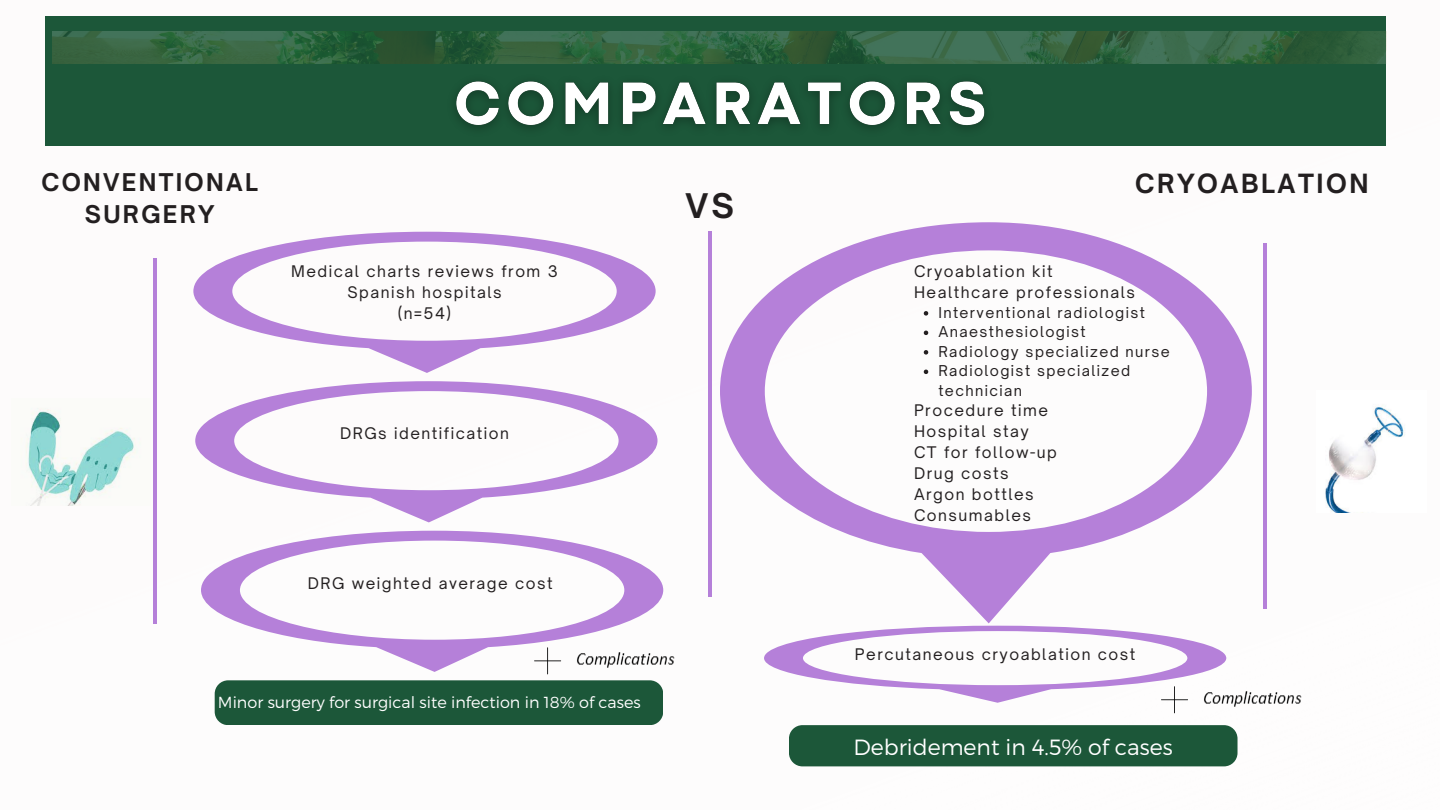
<style>
.page{position:relative;width:1440px;height:810px;background:#fff}
.page>*{position:absolute;margin:0;border:0;box-sizing:border-box;transform-origin:0 0}
.t1{font:700 32.5px "Open Sauce One";color:#231f20}
.t2{font:700 25.3px "Open Sauce One";letter-spacing:.1em;color:#231f20}
.t3{font:700 23.4px "Open Sauce One";letter-spacing:.1em;color:#231f20}
.t4{font:300 22px "Montserrat";color:#fff}
.t5{font:300 16px "Montserrat";color:#fff}
.t6{font:15.3px/21px "Open Sauce One";letter-spacing:.1em;color:#231f20}
.t7{font:14.3px/19.5px "Open Sauce One";letter-spacing:.1em;color:#231f20}
</style>
<div class="page">
<div style="left:46px;top:16px;width:1340px;height:130px;background:#1c5739"></div>
<img style="left:53px;top:31px;width:1333px;height:32px">
<hr style="left:708px;top:232px;width:4px;height:365px;background:#b580d9">
<hr style="left:1263px;top:244px;width:4px;height:365px;background:#b580d9">
<hr style="left:153px;top:258px;width:3px;height:365px;background:#b580d9">
<img style="left:1325px;top:405px;width:80px;height:107px">
<svg style="left:193px;top:232px;width:463px;height:141px"></svg>
<img style="left:21px;top:408px;width:120px;height:98px">
<svg style="left:195px;top:381px;width:463px;height:141px"></svg>
<svg style="left:201px;top:531px;width:462px;height:141px"></svg>
<div style="left:215px;top:680px;width:448px;height:45px;background:#1c5739;border-radius:14px"></div>
<img style="left:561px;top:641px;width:114px;height:31px">
<svg style="left:534px;top:647px;width:27px;height:27px"></svg>
<img style="left:455px;top:81px;width:530px;height:48px">
<svg style="left:720px;top:222px;width:532px;height:401px"></svg>
<svg style="left:924px;top:311px;width:4px;height:5px"></svg>
<svg style="left:924px;top:331px;width:4px;height:4px"></svg>
<svg style="left:924px;top:350px;width:4px;height:5px"></svg>
<svg style="left:924px;top:370px;width:4px;height:4px"></svg>
<div style="left:789px;top:725px;width:448px;height:41px;background:#1c5739;border-radius:14px"></div>
<img style="left:1226px;top:691px;width:76px;height:16px">
<svg style="left:764px;top:626px;width:462px;height:87px"></svg>
<p class="t3" style="left:42px;top:168px;width:218px">CONVENTIONAL</p>
<p class="t2" style="left:1135px;top:168px;width:235px">CRYOABLATION</p>
<p class="t3" style="left:85px;top:200px;width:131px">SURGERY</p>
<h5 class="t1" style="left:685px;top:185px;width:50px">VS</h5>
<p class="t6" style="left:291px;top:261px;width:268px;line-height:20.6px;text-align:center">Medical charts reviews from 3<br>Spanish hospitals<br>(n=54)</p>
<p class="t6" style="left:340px;top:423px;width:170px">DRGs identification</p>
<h5 class="t6" style="left:308px;top:573px;width:246px">DRG weighted average cost</h5>
<p class="t5" style="left:218px;top:692px;width:424px">Minor surgery for surgical site infection in 18% of cases</p>
<h5 class="t6" style="left:914px;top:260px;width:223px">Cryoablation kit<br>Healthcare professionals</h5>
<h5 class="t7" style="left:938px;top:303px;width:208px">Interventional radiologist</h5>
<p class="t7" style="left:938px;top:322px;width:149px">Anaesthesiologist</p>
<p class="t7" style="left:938px;top:342px;width:233px">Radiology specialized nurse</p>
<h5 class="t7" style="left:938px;top:361px;width:193px">Radiologist specialized technician</h5>
<h5 class="t6" style="left:914px;top:400px;width:144px">Procedure time<br>Hospital stay<br>CT for follow-up<br>Drug costs<br>Argon bottles<br>Consumables</h5>
<p class="t6" style="left:855px;top:644px;width:282px">Percutaneous cryoablation cost</p>
<p class="t4" style="left:854px;top:733px;width:321px">Debridement in 4.5% of cases</p>
</div>
